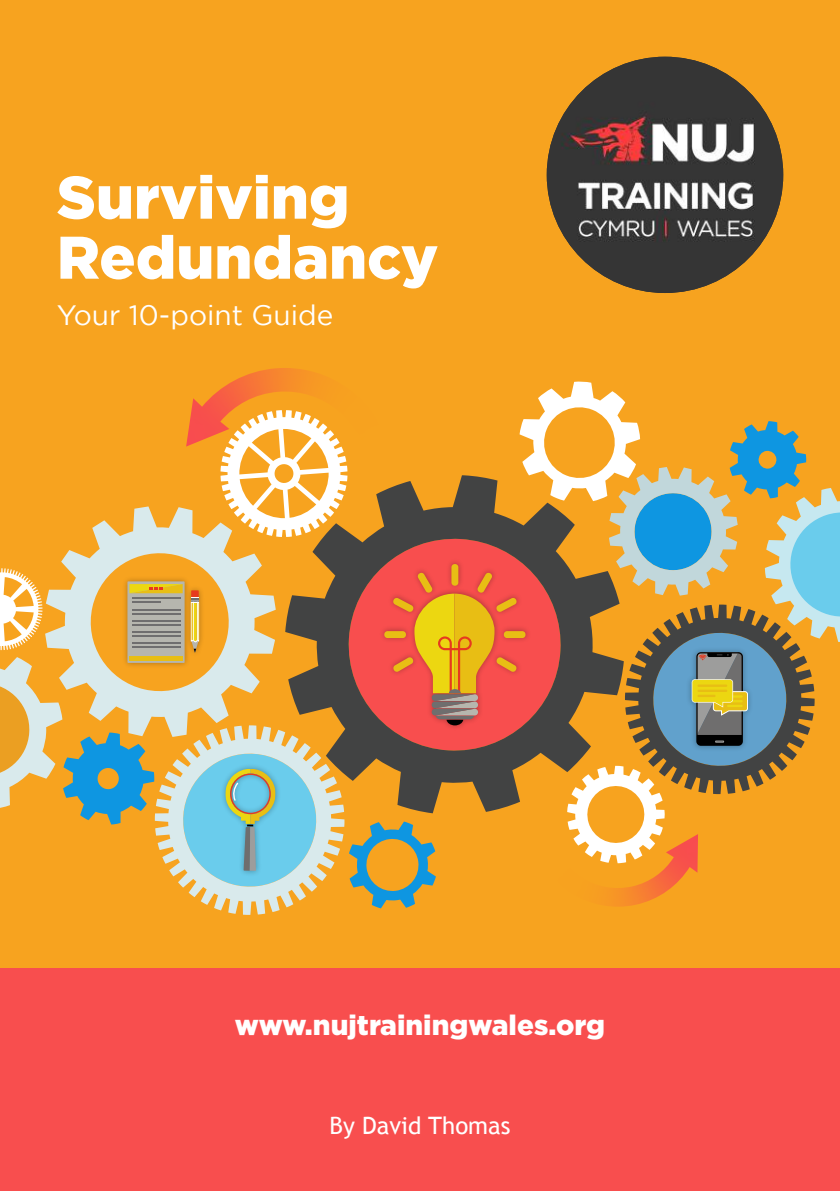
<style>
.page{position:relative;width:840px;height:1191px;background:#fff}
.page>*{position:absolute;margin:0;border:0;box-sizing:border-box;transform-origin:0 0}
.t1{font:900 60px/60px "Gotham";color:#fff}
.t2{font:900 28px "Gotham";color:#fff}
.t3{font:28px "Gotham";color:#fff}
.t4{font:24px "Trebuchet MS";color:#fff}
</style>
<div class="page">
<div style="left:0;top:0;width:839px;height:968px;background:#f7a31f"></div>
<div style="left:0;top:968px;width:839px;height:223px;background:#f84e4e"></div>
<img style="left:546px;top:57px;width:236px;height:236px;border-radius:118px">
<svg style="left:0;top:368px;width:839px;height:547px"></svg>
<hr style="left:697px;top:684px;width:29px;height:3px;background:#e8be14">
<hr style="left:697px;top:689px;width:29px;height:3px;background:#e8be14">
<hr style="left:697px;top:694px;width:18px;height:3px;background:#e8be14">
<h1 class="t1" style="left:57px;top:166px;width:383px">Surviving<br>Redundancy</h1>
<p class="t3" style="left:57px;top:299px;width:278px">Your 10-point Guide</p>
<p class="t2" style="left:235px;top:1008px;width:371px">www.nujtrainingwales.org</p>
<p class="t4" style="left:329px;top:1111px;width:182px">By David Thomas</p>
</div>
